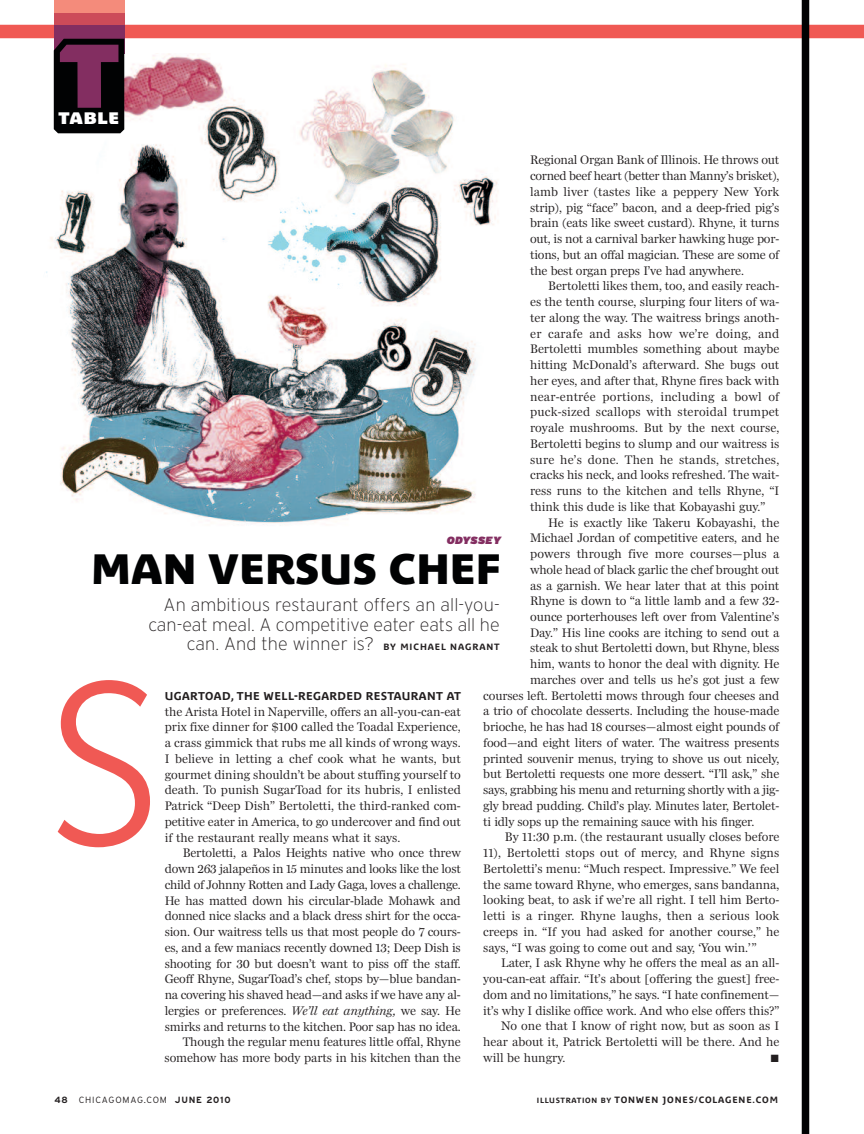
<style>
.page{position:relative;width:864px;height:1134px;background:#fff}
.page>*{position:absolute;margin:0;border:0;box-sizing:border-box;transform-origin:0 0}
.t1{font:700 225.3px "Parisine Plus Ptf Cl";color:#f05954}
.t2{font:42px "Parisine Plus Ptf So";color:#010203}
.t3{font:200 18px/19.5px "Interstate";color:#231f20;text-align:right}
.t4{font:700 16.5px "Parisine Plus Ptf So";letter-spacing:.05em;color:#fff}
.t5{font:12.75px/15.8px "Miller Daily One";letter-spacing:-.01em;color:#231f20;text-align:justify}
.t6{font:12.75px "Miller Daily One";letter-spacing:.01em;color:#231f20}
.t7{font:700 11.25px "Parisine Plus Ptf";letter-spacing:.04em;color:#231f20}
.t8{font:italic 900 10.5px "Interstate";letter-spacing:.035em;color:#832e61}
.t9{font:10.5px "Zapf Dingbats";color:#231f20}
.t10{font:700 9px "Parisine Plus Ptf";letter-spacing:.095em;color:#231f20}
.t11{font:300 9px "Interstate";letter-spacing:.09em;color:#231f20}
.s1{font-family:"Parisine Plus Ptf";font-weight:700;font-size:9px}
.s2{font-style:italic}
.s3{font-weight:700}
.s4{font-size:7.5px}
</style>
<div class="page">
<img style="left:46px;top:53px;width:452px;height:472px">
<div style="left:0;top:25px;width:864px;height:13px;background:#f05954"></div>
<div style="left:54px;top:13px;width:70px;height:41px;background:#832e61"></div>
<div style="left:54px;top:0;width:70px;height:13px;background:#f48b7b"></div>
<div style="left:54px;top:13px;width:70px;height:12px;background:#cc4b59"></div>
<svg style="left:54px;top:39px;width:70px;height:94px;background:#2b1021"></svg>
<div style="left:802px;top:0;width:7px;height:1134px;background:#010203"></div>
<p class="t4" style="left:59px;top:112px;width:62px">TABLE</p>
<p class="t5" style="left:530px;top:152px;width:251px">Regional Organ Bank of Illinois. He throws out corned beef heart (better than Manny’s brisket), lamb liver (tastes like a peppery New York strip), pig “face” bacon, and a deep-fried pig’s brain (eats like sweet custard). Rhyne, it turns out, is not a carnival barker hawking huge por&shy;tions, but an offal magician. These are some of the best organ preps I’ve had anywhere.</p>
<p class="t5" style="left:530px;top:278px;width:251px;text-indent:18px">Bertoletti likes them, too, and easily reach&shy;es the tenth course, slurping four liters of wa&shy;ter along the way. The waitress brings anoth&shy;er carafe and asks how we’re doing, and Bertoletti mumbles something about maybe hitting McDonald’s afterward. She bugs out her eyes, and after that, Rhyne fires back with near-entrée portions, including a bowl of puck-sized scallops with steroidal trumpet royale mushrooms. But by the next course, Bertoletti begins to slump and our waitress is sure he’s done. Then he stands, stretches, cracks his neck, and looks refreshed. The wait&shy;ress runs to the kitchen and tells Rhyne, “I think this dude is like that Kobayashi guy.”</p>
<p class="t5" style="left:548px;top:514px;width:233px">He is exactly like Takeru Kobayashi, the</p>
<p class="t5" style="left:530px;top:530px;width:251px">Michael Jordan of competitive eaters, and he</p>
<p class="t6" style="left:530px;top:546px;width:251px">powers through five more courses—plus a</p>
<p class="t5" style="left:530px;top:561px;width:251px">whole head of black garlic the chef brought out</p>
<p class="t5" style="left:530px;top:577px;width:251px">as a garnish. We hear later that at this point</p>
<p class="t5" style="left:530px;top:593px;width:251px">Rhyne is down to “a little lamb and a few 32-</p>
<p class="t5" style="left:530px;top:609px;width:251px">ounce porterhouses left over from Valentine’s</p>
<p class="t5" style="left:530px;top:624px;width:251px">Day.” His line cooks are itching to send out a</p>
<p class="t5" style="left:530px;top:640px;width:251px">steak to shut Bertoletti down, but Rhyne, bless</p>
<p class="t5" style="left:530px;top:656px;width:251px">him, wants to honor the deal with dignity. He</p>
<p class="t5" style="left:530px;top:672px;width:251px">marches over and tells us he’s got just a few</p>
<p class="t5" style="left:483px;top:687px;width:298px">courses left. Bertoletti mows through four cheeses and</p>
<p class="t5" style="left:483px;top:703px;width:298px">a trio of chocolate desserts. Including the house-made</p>
<p class="t5" style="left:483px;top:719px;width:298px">brioche, he has had 18 courses—almost eight pounds of</p>
<p class="t5" style="left:483px;top:735px;width:298px">food—and eight liters of water. The waitress presents</p>
<p class="t5" style="left:483px;top:750px;width:298px">printed souvenir menus, trying to shove us out nicely,</p>
<p class="t5" style="left:483px;top:766px;width:298px">but Bertoletti requests one more dessert. “I’ll ask,” she</p>
<p class="t5" style="left:483px;top:782px;width:298px">says, grabbing his menu and returning shortly with a jig-</p>
<p class="t5" style="left:483px;top:798px;width:298px">gly bread pudding. Child’s play. Minutes later, Bertolet-</p>
<p class="t5" style="left:483px;top:813px;width:273px">ti idly sops up the remaining sauce with his finger.</p>
<p class="t5" style="left:505px;top:829px;width:276px">By 11:30 p.m. (the restaurant usually closes before</p>
<p class="t5" style="left:483px;top:845px;width:298px">11), Bertoletti stops out of mercy, and Rhyne signs</p>
<p class="t5" style="left:483px;top:861px;width:298px">Bertoletti’s menu: “Much respect. Impressive.” We feel</p>
<p class="t5" style="left:483px;top:876px;width:298px">the same toward Rhyne, who emerges, sans bandanna,</p>
<p class="t5" style="left:483px;top:892px;width:298px">looking beat, to ask if we’re all right. I tell him Berto-</p>
<p class="t5" style="left:483px;top:908px;width:298px">letti is a ringer. Rhyne laughs, then a serious look</p>
<p class="t5" style="left:483px;top:924px;width:298px">creeps in. “If you had asked for another course,” he</p>
<p class="t5" style="left:483px;top:939px;width:275px">says, “I was going to come out and say, ‘You win.’”</p>
<p class="t5" style="left:501px;top:955px;width:280px">Later, I ask Rhyne why he offers the meal as an all-</p>
<p class="t5" style="left:483px;top:971px;width:298px">you-can-eat affair. “It’s about [offering the guest] free-</p>
<p class="t5" style="left:483px;top:987px;width:298px">dom and no limitations,” he says. “I hate confinement—</p>
<p class="t5" style="left:483px;top:1002px;width:298px">it’s why I dislike office work. And who else offers this?”</p>
<p class="t5" style="left:501px;top:1018px;width:280px">No one that I know of right now, but as soon as I</p>
<p class="t5" style="left:483px;top:1034px;width:298px">hear about it, Patrick Bertoletti will be there. And he</p>
<p class="t5" style="left:483px;top:1050px;width:84px">will be hungry.</p>
<p class="t9" style="left:771px;top:1052px;width:9px">■</p>
<p class="t8" style="left:447px;top:534px;width:56px">ODYSSEY</p>
<h2 class="t2" style="left:91px;top:552px;width:412px">MAN VERSUS CHEF</h2>
<h3 class="t3" style="left:148px;top:595px;width:353px">An ambitious restaurant offers an all-you&shy;can-eat meal. A competitive eater eats all he can. And the winner is? <span class="s1">BY MICHAEL NAGRANT</span></h3>
<h1 class="t1" style="left:48px;top:677px;width:115px">S</h1>
<p class="t7" style="left:165px;top:691px;width:298px">UGARTOAD, THE WELL-REGARDED RESTAURANT AT</p>
<p class="t5" style="left:165px;top:703px;width:298px">the Arista Hotel in Naperville, offers an all-you-can-eat prix fixe dinner for $100 called the Toadal Experience, a crass gimmick that rubs me all kinds of wrong ways.<br>I believe in letting a chef cook what he wants, but gourmet dining shouldn’t be about stuffing yourself to death. To punish SugarToad for its hubris, I enlisted Patrick “Deep Dish” Bertoletti, the third-ranked com&shy;petitive eater in America, to go undercover and find out if the restaurant really means what it says.</p>
<p class="t5" style="left:165px;top:845px;width:298px;text-align:right">Bertoletti, a Palos Heights native who once threw down 263 jalapeños in 15 minutes and looks like the lost child of Johnny Rotten and Lady Gaga, loves a challenge.<br>He has matted down his circular-blade Mohawk and donned nice slacks and a black dress shirt for the occa&shy;sion. Our waitress tells us that most people do 7 cours&shy;es, and a few maniacs recently downed 13; Deep Dish is shooting for 30 but doesn’t want to piss off the staff.<br>Geoff Rhyne, SugarToad’s chef, stops by—blue bandan&shy;na covering his shaved head—and asks if we have any al&shy;lergies or preferences. <span class="s2">We’ll eat anything,</span> we say. He smirks and returns to the kitchen. Poor sap has no idea.<br>Though the regular menu features little offal, Rhyne somehow has more body parts in his kitchen than the</p>
<p class="t11" style="left:54px;top:1094px;width:178px"><span class="s3">48</span> CHICAGOMAG.COM <span class="s3">JUNE 2010</span></p>
<p class="t10" style="left:537px;top:1096px;width:243px"><span class="s4">ILLUSTRATION BY</span> TONWEN JONES/COLAGENE.COM</p>
</div>
